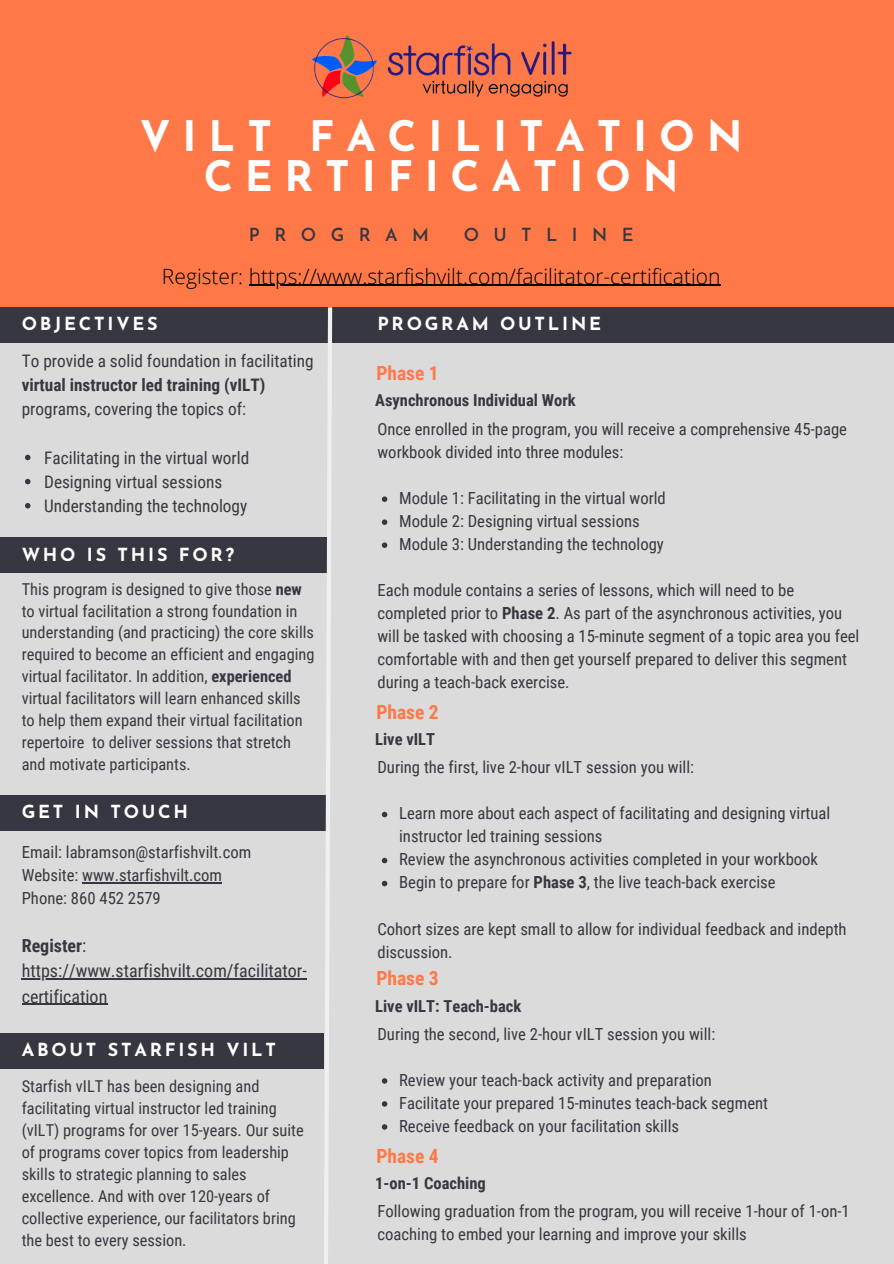
<style>
.page{position:relative;width:894px;height:1264px;background:#fff}
.page>*{position:absolute;margin:0;border:0;box-sizing:border-box;transform-origin:0 0}
.t1{font:700 42px/40.5px "Josefin Sans";letter-spacing:.28em;color:#fff;text-align:center}
.t2{font:300 21px "Open Sans";color:#000}
.t3{font:700 19.5px "Roboto Condensed";color:#ff7948}
.t4{font:700 18px "Josefin Sans";letter-spacing:.155em;color:#fff}
.t5{font:18px/25.2px "Roboto Condensed";color:#373741}
.t6{font:600 18px "Josefin Sans";letter-spacing:.8em;color:#373741}
.t7{font:17.25px/24.2px "Roboto Condensed";color:#373741}
.t8{font:700 17.25px "Roboto Condensed";color:#373741}
.t9{font:16.65px/23px "Roboto Condensed";color:#373741}
.t10{font:700 16.5px "Roboto Condensed";color:#373741}
.t11{font:16.35px/21.9px "Roboto Condensed";color:#373741}
.s1{font-weight:700}
</style>
<div class="page">
<div style="left:0;top:0;width:893px;height:1263px;background:#dbdbdb"></div>
<div style="left:0;top:0;width:893px;height:308px;background:#ff7948"></div>
<div style="left:0;top:537px;width:328px;height:35px;background:#373741"></div>
<div style="left:0;top:795px;width:328px;height:35px;background:#373741"></div>
<hr style="left:82px;top:882px;width:140px;height:1px;background:#373741">
<hr style="left:22px;top:978px;width:285px;height:1px;background:#373741">
<hr style="left:22px;top:1003px;width:85px;height:1px;background:#373741">
<div style="left:0;top:1033px;width:323px;height:35px;background:#373741"></div>
<div style="left:332px;top:307px;width:561px;height:35px;background:#373741"></div>
<svg style="left:382px;top:496px;width:5px;height:6px"></svg>
<svg style="left:382px;top:519px;width:5px;height:6px"></svg>
<svg style="left:382px;top:542px;width:5px;height:6px"></svg>
<div style="left:0;top:307px;width:330px;height:35px;background:#373741"></div>
<svg style="left:25px;top:455px;width:5px;height:5px"></svg>
<svg style="left:25px;top:479px;width:5px;height:5px"></svg>
<svg style="left:25px;top:503px;width:5px;height:5px"></svg>
<svg style="left:324px;top:307px;width:8px;height:956px"></svg>
<svg style="left:382px;top:811px;width:5px;height:6px"></svg>
<svg style="left:382px;top:857px;width:5px;height:6px"></svg>
<svg style="left:382px;top:880px;width:5px;height:6px"></svg>
<svg style="left:382px;top:1078px;width:5px;height:5px"></svg>
<svg style="left:382px;top:1101px;width:5px;height:5px"></svg>
<svg style="left:382px;top:1124px;width:5px;height:5px"></svg>
<img style="left:311px;top:34px;width:261px;height:65px">
<hr style="left:249px;top:285px;width:471px;height:1px;background:#000">
<h1 class="t1" style="left:140px;top:120px;width:604px">VILT FACILITATION<br>CERTIFICATION</h1>
<p class="t6" style="left:249px;top:227px;width:181px">PROGRAM</p>
<p class="t6" style="left:463px;top:227px;width:171px">OUTLINE</p>
<p class="t2" style="left:162px;top:261px;width:560px">Register: https://www.starfishvilt.com/facilitator-certification</p>
<p class="t4" style="left:22px;top:316px;width:137px">OBJECTIVES</p>
<p class="t7" style="left:22px;top:349px;width:293px">To provide a solid foundation in facilitating</p>
<p class="t8" style="left:22px;top:375px;width:245px">virtual instructor led training (vILT)</p>
<p class="t7" style="left:22px;top:397px;width:226px">programs, covering the topics of:</p>
<p class="t7" style="left:44px;top:445px;width:207px">Facilitating in the virtual world<br>Designing virtual sessions<br>Understanding the technology</p>
<p class="t4" style="left:22px;top:547px;width:214px">WHO IS THIS FOR?</p>
<p class="t11" style="left:22px;top:578px;width:294px">This program is designed to give those <span class="s1">new </span>to virtual facilitation a strong foundation in understanding (and practicing) the core skills required to become an efficient and engaging virtual facilitator. In addition, <span class="s1">experienced </span>virtual facilitators will learn enhanced skills to help them expand their virtual facilitation repertoire to deliver sessions that stretch and motivate participants.</p>
<p class="t4" style="left:22px;top:804px;width:168px">GET IN TOUCH</p>
<p class="t9" style="left:22px;top:840px;width:231px">Email: labramson@starfishvilt.com<br>Website: www.starfishvilt.com<br>Phone: 860 452 2579</p>
<p class="t5" style="left:22px;top:933px;width:286px"><span class="s1">Register</span>: https://www.starfishvilt.com/facilitator&shy;certification</p>
<p class="t4" style="left:22px;top:1042px;width:256px">ABOUT STARFISH VILT</p>
<p class="t11" style="left:22px;top:1075px;width:283px">Starfish vILT has been designing and facilitating virtual instructor led training (vILT) programs for over 15-years. Our suite of programs cover topics from leadership skills to strategic planning to sales excellence. And with over 120-years of collective experience, our facilitators bring the best to every session.</p>
<p class="t4" style="left:377px;top:316px;width:225px">PROGRAM OUTLINE</p>
<p class="t3" style="left:376px;top:362px;width:64px">Phase 1</p>
<p class="t10" style="left:375px;top:391px;width:202px">Asynchronous Individual Work</p>
<p class="t9" style="left:377px;top:418px;width:471px">Once enrolled in the program, you will receive a comprehensive 45-page workbook divided into three modules:</p>
<p class="t9" style="left:399px;top:487px;width:268px">Module 1: Facilitating in the virtual world<br>Module 2: Designing virtual sessions<br>Module 3: Understanding the technology</p>
<p class="t9" style="left:377px;top:579px;width:483px">Each module contains a series of lessons, which will need to be completed prior to <span class="s1">Phase 2</span>. As part of the asynchronous activities, you will be tasked with choosing a 15-minute segment of a topic area you feel comfortable with and then get yourself prepared to deliver this segment during a teach-back exercise.</p>
<p class="t3" style="left:376px;top:700px;width:64px">Phase 2</p>
<p class="t10" style="left:375px;top:730px;width:61px">Live vILT</p>
<p class="t9" style="left:377px;top:756px;width:318px">During the first, live 2-hour vILT session you will:</p>
<p class="t9" style="left:399px;top:802px;width:432px">Learn more about each aspect of facilitating and designing virtual instructor led training sessions<br>Review the asynchronous activities completed in your workbook Begin to prepare for <span class="s1">Phase 3</span>, the live teach-back exercise</p>
<p class="t9" style="left:377px;top:917px;width:470px">Cohort sizes are kept small to allow for individual feedback and indepth discussion.</p>
<p class="t3" style="left:376px;top:967px;width:64px">Phase 3</p>
<p class="t10" style="left:375px;top:996px;width:147px">Live vILT: Teach-back</p>
<p class="t9" style="left:377px;top:1022px;width:339px">During the second, live 2-hour vILT session you will:</p>
<p class="t9" style="left:399px;top:1068px;width:370px">Review your teach-back activity and preparation<br>Facilitate your prepared 15-minutes teach-back segment<br>Receive feedback on your facilitation skills</p>
<p class="t3" style="left:376px;top:1144px;width:64px">Phase 4</p>
<p class="t10" style="left:375px;top:1173px;width:112px">1-on-1 Coaching</p>
<p class="t9" style="left:377px;top:1199px;width:473px">Following graduation from the program, you will receive 1-hour of 1-on-1 coaching to embed your learning and improve your skills</p>
</div>
